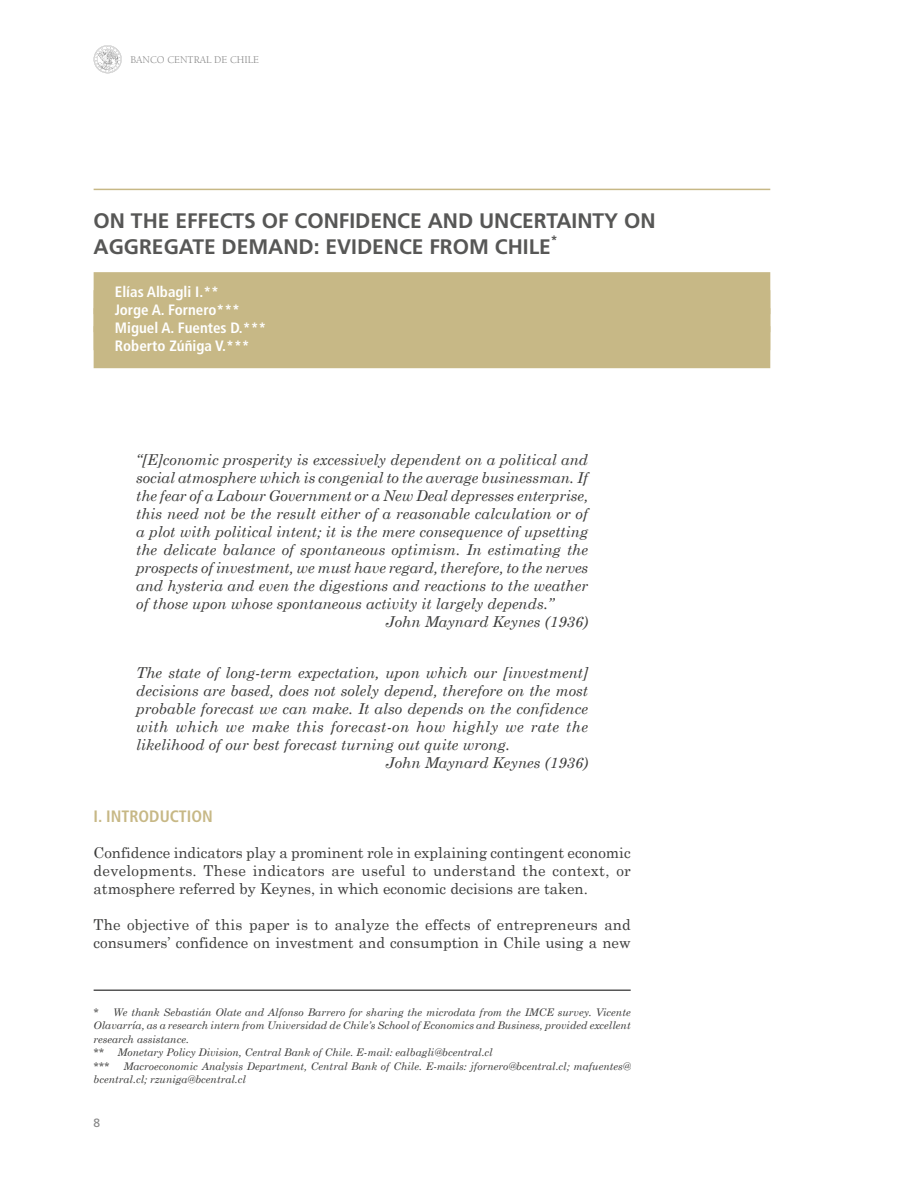
<style>
.page{position:relative;width:915px;height:1191px;background:#fff}
.page>*{position:absolute;margin:0;border:0;box-sizing:border-box;transform-origin:0 0}
.t1{font:700 21px/25.2px "Frutiger LT Std";color:#575756}
.t2{font:700 condensed 16.5px "Frutiger LT Std";color:#c7b886}
.t3{font:italic 15px "Century Schoolbook";color:#3c3c3b}
.t4{font:15px/18px "Century Schoolbook";color:#3c3c3b;text-align:justify}
.t5{font:700 condensed 15px/18px "Frutiger LT Std";color:#fff}
.t6{font:italic 15px "Century Schoolbook";letter-spacing:.025em;color:#3c3c3b}
.t7{font:12px "Frutiger LT Std";color:#878787}
.t8{font:italic 10.5px/13.5px "Century Schoolbook";color:#3c3c3b}
.t9{font:10.5px "Berkeley LT";color:#878787}
</style>
<div class="page">
<svg style="left:94px;top:45px;width:28px;height:28px"></svg>
<hr style="left:94px;top:189px;width:676px;height:1px;background:#c7b886">
<div style="left:94px;top:272px;width:676px;height:42px;background:#c7b886"></div>
<div style="left:94px;top:308px;width:676px;height:42px;background:#c7b886"></div>
<div style="left:94px;top:326px;width:676px;height:42px;background:#c7b886"></div>
<hr style="left:94px;top:990px;width:536px;height:1px;background:#000">
<p class="t9" style="left:130px;top:54px;width:130px">BANCO CENTRAL DE CHILE</p>
<h1 class="t1" style="left:94px;top:209px;width:563px">ON THE EFFECTS OF CONFIDENCE AND UNCERTAINTY ON<br>AGGREGATE DEMAND: EVIDENCE FROM CHILE<sup>*</sup></h1>
<p class="t5" style="left:115px;top:283px;width:153px">Elías Albagli I.**<br>Jorge A. Fornero***<br>Miguel A. Fuentes D.***<br>Roberto Zúñiga V.***</p>
<p class="t3" style="left:136px;top:450px;width:453px">“[E]conomic prosperity is excessively dependent on a political and</p>
<p class="t3" style="left:136px;top:468px;width:453px">social atmosphere which is congenial to the average businessman. If</p>
<p class="t3" style="left:136px;top:486px;width:453px">the fear of a Labour Government or a New Deal depresses enterprise,</p>
<p class="t3" style="left:136px;top:504px;width:453px">this need not be the result either of a reasonable calculation or of</p>
<p class="t3" style="left:136px;top:522px;width:453px">a plot with political intent; it is the mere consequence of upsetting</p>
<p class="t3" style="left:136px;top:540px;width:453px">the delicate balance of spontaneous optimism. In estimating the</p>
<p class="t3" style="left:136px;top:558px;width:453px">prospects of investment, we must have regard, therefore, to the nerves</p>
<p class="t3" style="left:136px;top:576px;width:453px">and hysteria and even the digestions and reactions to the weather</p>
<p class="t3" style="left:136px;top:594px;width:419px">of those upon whose spontaneous activity it largely depends.”</p>
<p class="t3" style="left:385px;top:612px;width:204px">John Maynard Keynes (1936)</p>
<p class="t3" style="left:136px;top:663px;width:453px">The state of long-term expectation, upon which our [investment]</p>
<p class="t3" style="left:136px;top:681px;width:453px">decisions are based, does not solely depend, therefore on the most</p>
<p class="t3" style="left:136px;top:699px;width:453px">probable forecast we can make. It also depends on the confidence</p>
<p class="t6" style="left:136px;top:717px;width:453px">with which we make this forecast-on how highly we rate the</p>
<p class="t3" style="left:136px;top:735px;width:375px">likelihood of our best forecast turning out quite wrong.</p>
<p class="t3" style="left:385px;top:753px;width:204px">John Maynard Keynes (1936)</p>
<p class="t2" style="left:94px;top:806px;width:121px">I. INTRODUCTION</p>
<p class="t4" style="left:94px;top:843px;width:538px">Confidence indicators play a prominent role in explaining contingent economic developments. These indicators are useful to understand the context, or atmosphere referred by Keynes, in which economic decisions are taken.</p>
<p class="t4" style="left:94px;top:915px;width:538px">The objective of this paper is to analyze the effects of entrepreneurs and consumers’ confidence on investment and consumption in Chile using a new</p>
<p class="t8" style="left:94px;top:1005px;width:538px">* We thank Sebastián Olate and Alfonso Barrero for sharing the microdata from the IMCE survey. Vicente Olavarría, as a research intern from Universidad de Chile’s School of Economics and Business, provided excellent research assistance.<br>**</p>
<p class="t8" style="left:117px;top:1045px;width:376px">Monetary Policy Division, Central Bank of Chile. E-mail: ealbagli@bcentral.cl</p>
<p class="t8" style="left:94px;top:1059px;width:17px">***</p>
<p class="t8" style="left:94px;top:1059px;width:538px;text-indent:30px">Macroeconomic Analysis Department, Central Bank of Chile. E-mails: jfornero@bcentral.cl; mafuentes@ bcentral.cl; rzuniga@bcentral.cl</p>
<p class="t7" style="left:94px;top:1116px;width:8px">8</p>
</div>
